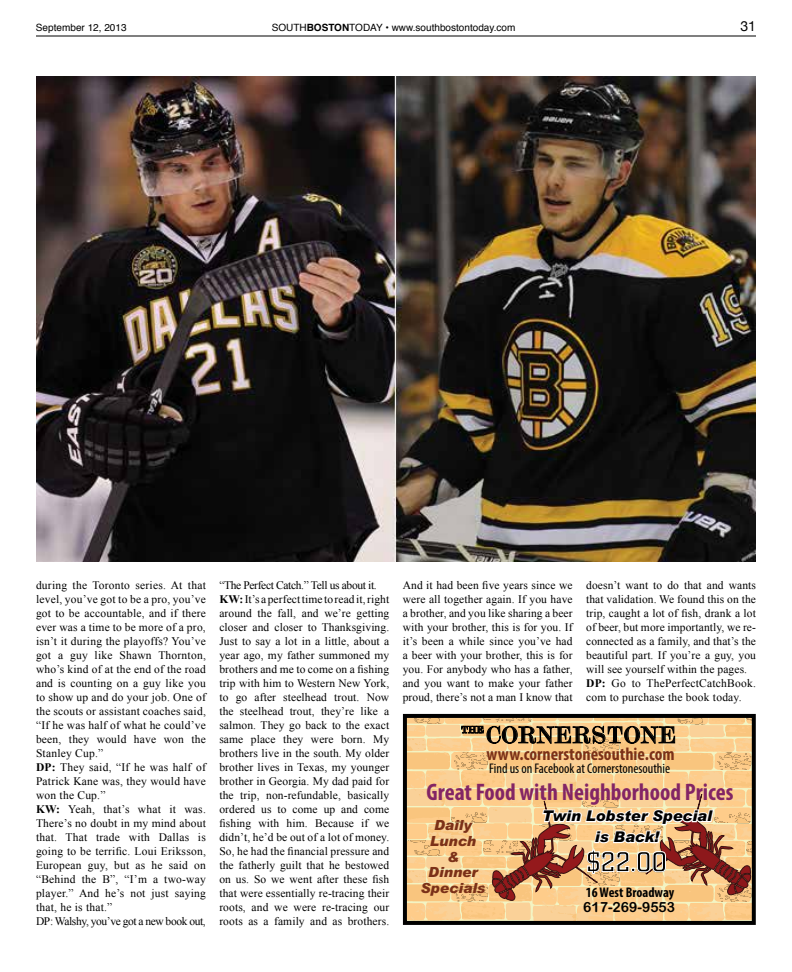
<style>
.page{position:relative;width:792px;height:972px;background:#fff}
.page>*{position:absolute;margin:0;border:0;box-sizing:border-box;transform-origin:0 0}
.t1{font:500 29.6px "City D";color:#000}
.t2{font:700 condensed 24px "Myriad Pro";color:#832565}
.t3{font:24px "Modern 20 BT Roman B";color:#000}
.t4{font:700 condensed 18px "Myriad Pro";color:#7b3118}
.t5{font:italic 900 14.8px/20.9px "Arial";color:#000;text-align:center}
.t6{font:condensed 14px "Myriad Pro";color:#000}
.t7{font:italic 900 14px/15.8px "Arial";color:#7b3118;text-align:center}
.t8{font:700 condensed 14px "Myriad Pro";color:#000}
.t9{font:14px "Arial Rounded MT Bold";color:#000}
.t10{font:14px "Helvetica Neue";color:#000}
.t11{font:11.5px/14px "Times New Roman";letter-spacing:.01em;color:#000}
.t12{font:10px "Helvetica";color:#000}
.t13{font:10px "Modern 20 BT Roman B";color:#000}
.s1{font-weight:700}
</style>
<div class="page">
<hr style="left:36px;top:36px;width:720px;height:1px;background:#000">
<div style="left:403px;top:714px;width:353px;height:211px;border:4px solid #000"></div>
<svg style="left:405px;top:716px;width:349px;height:208px;background:#e2b883"></svg>
<img style="left:37px;top:77px;width:719px;height:485px">
<p class="t12" style="left:36px;top:20px;width:92px">September 12, 2013</p>
<p class="t12" style="left:272px;top:20px;width:245px">SOUTH<span class="s1">BOSTON</span>TODAY • www.southbostontoday.com</p>
<p class="t10" style="left:740px;top:18px;width:17px">31</p>
<p class="t11" style="left:36px;top:578px;width:171px">during the Toronto series. At that level, you’ve got to be a pro, you’ve got to be accountable, and if there ever was a time to be more of a pro, isn’t it during the playoffs? You’ve got a guy like Shawn Thornton, who’s kind of at the end of the road and is counting on a guy like you to show up and do your job. One of the scouts or assistant coaches said, “If he was half of what he could’ve been, they would have won the<br>Stanley Cup.”<br><span class="s1">DP:</span> They said, “If he was half of<br>Patrick Kane was, they would have won the Cup.”<br><span class="s1">KW:</span> Yeah, that’s what it was.<br>There’s no doubt in my mind about that. That trade with Dallas is going to be terrific. Loui Eriksson,<br>European guy, but as he said on “Behind the B”, “I’m a two-way player.” And he’s not just saying that, he is that.”<br>DP: Walshy, you’ve got a new book out,</p>
<p class="t11" style="left:219px;top:578px;width:171px">“The Perfect Catch.” Tell us about it.<br><span class="s1">KW:</span> It’s a perfect time to read it, right around the fall, and we’re getting closer and closer to Thanksgiving.<br>Just to say a lot in a little, about a year ago, my father summoned my brothers and me to come on a fishing trip with him to Western New York, to go after steelhead trout. Now the steelhead trout, they’re like a salmon. They go back to the exact same place they were born. My brothers live in the south. My older brother lives in Texas, my younger brother in Georgia. My dad paid for the trip, non-refundable, basically ordered us to come up and come fishing with him. Because if we didn’t, he’d be out of a lot of money.<br>So, he had the financial pressure and the fatherly guilt that he bestowed on us. So we went after these fish that were essentially re-tracing their roots, and we were re-tracing our roots as a family and as brothers.</p>
<p class="t11" style="left:403px;top:578px;width:171px;text-align:justify">And it had been five years since we were all together again. If you have a brother, and you like sharing a beer with your brother, this is for you. If it’s been a while since you’ve had a beer with your brother, this is for you. For anybody who has a father, and you want to make your father proud, there’s not a man I know that</p>
<p class="t11" style="left:586px;top:578px;width:171px">doesn’t want to do that and wants that validation. We found this on the trip, caught a lot of fish, drank a lot of beer, but more importantly, we re&shy;connected as a family, and that’s the beautiful part. If you’re a guy, you will see yourself within the pages.<br><span class="s1">DP:</span> Go to ThePerfectCatchBook. com to purchase the book today.</p>
<p class="t13" style="left:461px;top:724px;width:25px">THE</p>
<h2 class="t3" style="left:486px;top:721px;width:192px">CORNERSTONE</h2>
<h3 class="t4" style="left:486px;top:747px;width:190px">www.cornerstonesouthie.com</h3>
<p class="t6" style="left:489px;top:760px;width:183px">Find us on Facebook at Cornerstonesouthie</p>
<h2 class="t2" style="left:427px;top:783px;width:309px">Great Food with Neighborhood Prices</h2>
<p class="t7" style="left:421px;top:818px;width:66px">Daily<br>Lunch<br>&amp;<br>Dinner<br>Specials</p>
<p class="t5" style="left:542px;top:807px;width:172px">Twin Lobster Special is Back!</p>
<h1 class="t1" style="left:586px;top:844px;width:82px">$22.00</h1>
<p class="t8" style="left:586px;top:887px;width:90px">16 West Broadway</p>
<p class="t9" style="left:583px;top:899px;width:93px">617-269-9553</p>
</div>
